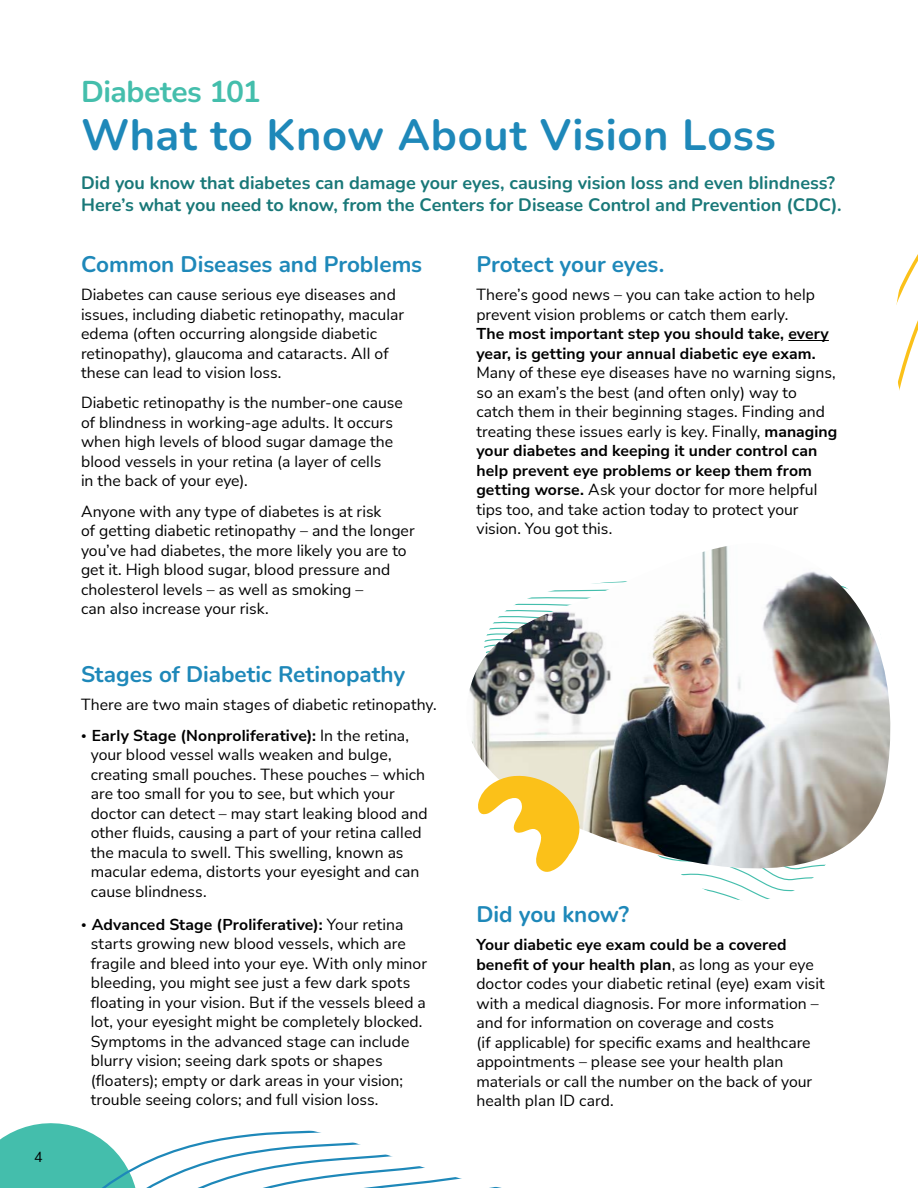
<style>
.page{position:relative;width:918px;height:1188px;background:#fff}
.page>*{position:absolute;margin:0;border:0;box-sizing:border-box;transform-origin:0 0}
.t1{font:200 43.5px "Nunito";letter-spacing:.015em;color:#1e88b9}
.t2{font:200 30px "Nunito";letter-spacing:-.015em;color:#44beac}
.t3{font:200 22.5px "Nunito";color:#1e88b9}
.t4{font:200 18px/22.5px "Nunito";color:#197878}
.t5{font:15.75px/19.5px "Nunito Sans";color:#000}
.t6{font:700 15.75px/19.5px "Nunito Sans";letter-spacing:.005em;color:#000}
.t7{font:14.25px "Nunito Sans";color:#000}
.s1{font-weight:300;font-size:10.5px}
.s2{font-weight:700}
</style>
<div class="page">
<svg style="left:896px;top:254px;width:22px;height:137px"></svg>
<hr style="left:788px;top:340px;width:41px;height:1px;background:#000">
<img style="left:469px;top:546px;width:422px;height:338px">
<svg style="left:478px;top:775px;width:102px;height:97px"></svg>
<svg style="left:0;top:1123px;width:502px;height:65px"></svg>
<p class="t7" style="left:34px;top:1148px;width:10px">4</p>
<h2 class="t2" style="left:81px;top:71px;width:181px">Diabetes 101</h2>
<h1 class="t1" style="left:81px;top:105px;width:696px">What to Know About Vision Loss</h1>
<p class="t4" style="left:81px;top:171px;width:762px">Did you know that diabetes can damage your eyes, causing vision loss and even blindness?<br>Here’s what you need to know, from the Centers for Disease Control and Prevention (CDC).</p>
<h3 class="t3" style="left:81px;top:248px;width:343px">Common Diseases and Problems</h3>
<p class="t5" style="left:81px;top:284px;width:325px">Diabetes can cause serious eye diseases and issues, including diabetic retinopathy, macular edema (often occurring alongside diabetic retinopathy), glaucoma and cataracts. All of these can lead to vision loss.</p>
<p class="t5" style="left:81px;top:393px;width:323px">Diabetic retinopathy is the number-one cause of blindness in working-age adults. It occurs when high levels of blood sugar damage the blood vessels in your retina (a layer of cells<br>in the back of your eye).</p>
<p class="t5" style="left:81px;top:501px;width:335px">Anyone with any type of diabetes is at risk<br>of getting diabetic retinopathy – and the longer you’ve had diabetes, the more likely you are to get it. High blood sugar, blood pressure and cholesterol levels – as well as smoking –<br>can also increase your risk.</p>
<h3 class="t3" style="left:81px;top:659px;width:326px">Stages of Diabetic Retinopathy</h3>
<p class="t5" style="left:81px;top:694px;width:357px">There are two main stages of diabetic retinopathy.</p>
<p class="t5" style="left:91px;top:725px;width:338px;text-indent:-10px"><span class="s1">•</span> <span class="s2">Early Stage (Nonproliferative):</span> In the retina, your blood vessel walls weaken and bulge, creating small pouches. These pouches – which are too small for you to see, but which your doctor can detect – may start leaking blood and other fluids, causing a part of your retina called the macula to swell. This swelling, known as macular edema, distorts your eyesight and can cause blindness.</p>
<p class="t5" style="left:91px;top:914px;width:338px;text-indent:-10px"><span class="s1">•</span> <span class="s2">Advanced Stage (Proliferative):</span> Your retina starts growing new blood vessels, which are fragile and bleed into your eye. With only minor bleeding, you might see just a few dark spots floating in your vision. But if the vessels bleed a lot, your eyesight might be completely blocked.<br>Symptoms in the advanced stage can include blurry vision; seeing dark spots or shapes (floaters); empty or dark areas in your vision; trouble seeing colors; and full vision loss.</p>
<h3 class="t3" style="left:476px;top:248px;width:190px">Protect your eyes.</h3>
<p class="t5" style="left:476px;top:284px;width:340px">There’s good news – you can take action to help prevent vision problems or catch them early.</p>
<p class="t6" style="left:476px;top:323px;width:354px">The most important step you should take, every year, is getting your annual diabetic eye exam.</p>
<p class="t5" style="left:476px;top:362px;width:362px">Many of these eye diseases have no warning signs, so an exam’s the best (and often only) way to catch them in their beginning stages. Finding and treating these issues early is key. Finally, <span class="s2">managing your diabetes and keeping it under control can help prevent eye problems or keep them from getting worse.</span> Ask your doctor for more helpful tips too, and take action today to protect your vision. You got this.</p>
<h3 class="t3" style="left:476px;top:899px;width:154px">Did you know?</h3>
<p class="t5" style="left:476px;top:935px;width:350px"><span class="s2">Your diabetic eye exam could be a covered benefit of your health plan</span>, as long as your eye doctor codes your diabetic retinal (eye) exam visit with a medical diagnosis. For more information – and for information on coverage and costs<br>(if applicable) for specific exams and healthcare appointments – please see your health plan materials or call the number on the back of your health plan ID card.</p>
</div>
